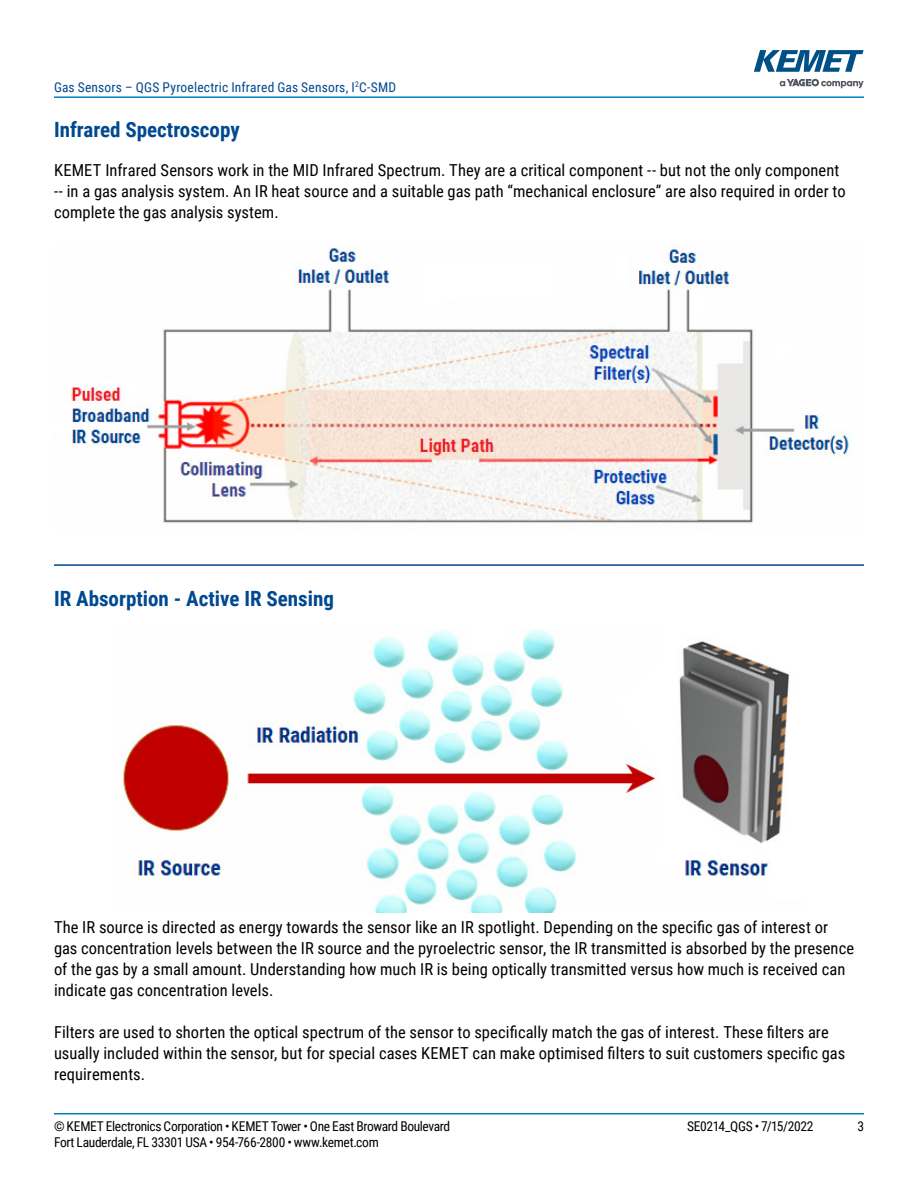
<style>
.page{position:relative;width:918px;height:1188px;background:#fff}
.page>*{position:absolute;margin:0;border:0;box-sizing:border-box;transform-origin:0 0}
.t1{font:700 21px "Roboto Condensed";color:#004990}
.t2{font:16.5px/21px "Roboto Condensed";letter-spacing:.005em;color:#000}
.t3{font:13.5px "Roboto Condensed";letter-spacing:-.025em;color:#000}
.t4{font:13.5px "Roboto Condensed";letter-spacing:.015em;color:#004990}
</style>
<div class="page">
<hr style="left:54px;top:1113px;width:810px;height:2px;background:#007dc3">
<hr style="left:54px;top:96px;width:810px;height:2px;background:#007dc3">
<svg style="left:780px;top:79px;width:84px;height:9px"></svg>
<svg style="left:754px;top:50px;width:110px;height:22px"></svg>
<hr style="left:54px;top:564px;width:810px;height:2px;background:#004990">
<img style="left:71px;top:245px;width:781px;height:278px">
<img style="left:123px;top:629px;width:666px;height:283px">
<p class="t4" style="left:54px;top:78px;width:344px">Gas Sensors – QGS Pyroelectric Infrared Gas Sensors, I<sup>2</sup>C-SMD</p>
<p class="t1" style="left:54px;top:115px;width:187px">Infrared Spectroscopy</p>
<p class="t2" style="left:54px;top:159px;width:793px">KEMET Infrared Sensors work in the MID Infrared Spectrum. They are a critical component -- but not the only component -- in a gas analysis system. An IR heat source and a suitable gas path “mechanical enclosure” are also required in order to complete the gas analysis system.</p>
<p class="t1" style="left:54px;top:584px;width:282px">IR Absorption - Active IR Sensing</p>
<p class="t2" style="left:54px;top:916px;width:802px">The IR source is directed as energy towards the sensor like an IR spotlight. Depending on the specific gas of interest or gas concentration levels between the IR source and the pyroelectric sensor, the IR transmitted is absorbed by the presence of the gas by a small amount. Understanding how much IR is being optically transmitted versus how much is received can indicate gas concentration levels.</p>
<p class="t2" style="left:54px;top:1021px;width:793px">Filters are used to shorten the optical spectrum of the sensor to specifically match the gas of interest. These filters are usually included within the sensor, but for special cases KEMET can make optimised filters to suit customers specific gas requirements.</p>
<p class="t3" style="left:54px;top:1116px;width:398px">© KEMET Electronics Corporation • KEMET Tower • One East Broward Boulevard</p>
<p class="t3" style="left:687px;top:1116px;width:128px">SE0214_QGS • 7/15/2022</p>
<p class="t3" style="left:857px;top:1116px;width:8px">3</p>
<p class="t3" style="left:54px;top:1133px;width:326px">Fort Lauderdale, FL 33301 USA • 954-766-2800 • www.kemet.com</p>
</div>
